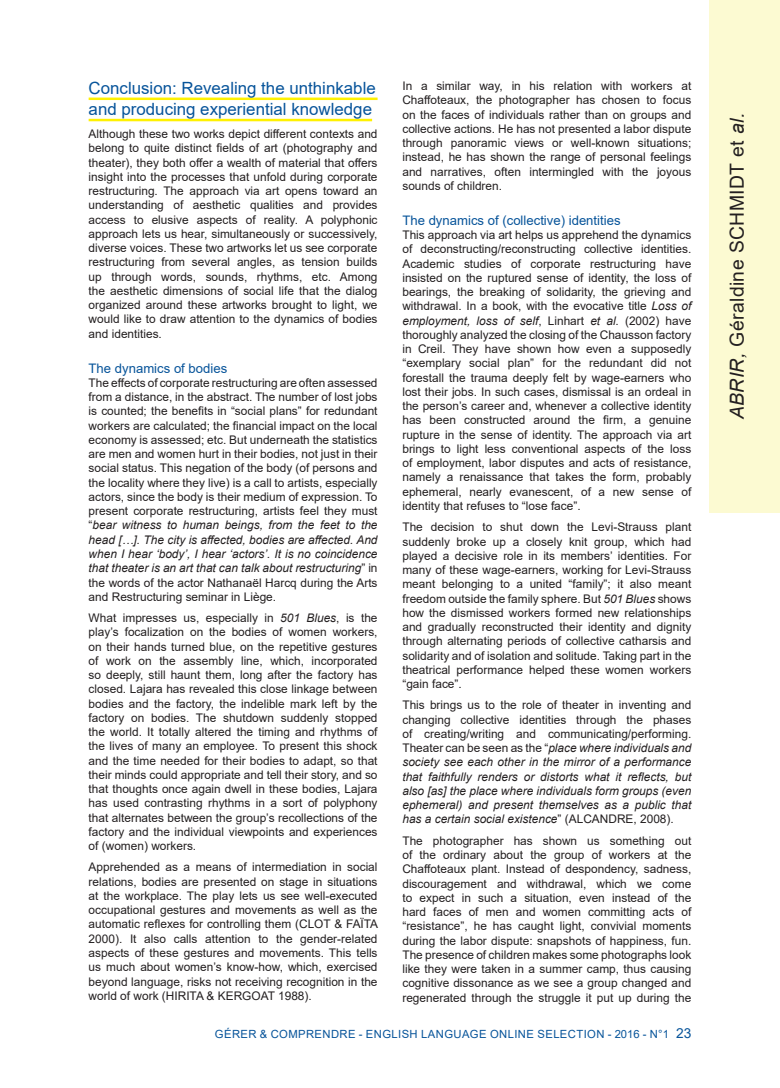
<style>
.page{position:relative;width:780px;height:1088px;background:#fff}
.page>*{position:absolute;margin:0;border:0;box-sizing:border-box;transform-origin:0 0}
.t1{font:19.38px "Arial";letter-spacing:.02em;color:#231f20}
.Titre_1{font:16.88px/21.2px "Arial";color:#07549a}
.Titre_2{font:13.12px "Arial";color:#07549a}
.texte_courant{font:11.88px/14.2px "Arial";color:#231f20;text-align:justify}
.texte_courant-2{font:italic 11.88px/14.2px "Arial";color:#231f20;text-align:justify}
.t2{font:11.25px "Arial";letter-spacing:.035em;color:#07549a}
.s1{font-style:italic}
.s2{font-style:normal}
.s3{font-size:13.75px}
</style>
<div class="page">
<div style="left:709px;top:0;width:71px;height:513px;background:#fcfad2"></div>
<hr style="left:89px;top:98px;width:288px;height:2px;background:#fff101">
<hr style="left:89px;top:119px;width:283px;height:2px;background:#fff101">
<p class="Titre_1" style="left:89px;top:77px;width:289px">Conclusion: Revealing the unthinkable and producing experiential knowledge</p>
<p class="texte_courant" style="left:89px;top:127px;width:290px">Although these two works depict different contexts and belong to quite distinct fields of art (photography and theater), they both offer a wealth of material that offers insight into the processes that unfold during corporate restructuring. The approach via art opens toward an understanding of aesthetic qualities and provides access to elusive aspects of reality. A polyphonic approach lets us hear, simultaneously or successively, diverse voices. These two artworks let us see corporate restructuring from several angles, as tension builds up through words, sounds, rhythms, etc. Among the aesthetic dimensions of social life that the dialog organized around these artworks brought to light, we would like to draw attention to the dynamics of bodies and identities.</p>
<p class="Titre_2" style="left:89px;top:359px;width:140px">The dynamics of bodies</p>
<p class="texte_courant" style="left:89px;top:376px;width:290px">The effects of corporate restructuring are often assessed from a distance, in the abstract. The number of lost jobs is counted; the benefits in “social plans” for redundant workers are calculated; the financial impact on the local economy is assessed; etc. But underneath the statistics are men and women hurt in their bodies, not just in their social status. This negation of the body (of persons and the locality where they live) is a call to artists, especially actors, since the body is their medium of expression. To present corporate restructuring, artists feel they must “<span class="s1">bear witness to human beings, from the feet to the head […]. The city is affected, bodies are affected. And when I hear ‘body’, I hear ‘actors’. It is no coincidence that theater is an art that can talk about restructuring</span>” in the words of the actor Nathanaël Harcq during the Arts and Restructuring seminar in Liège.</p>
<p class="texte_courant" style="left:89px;top:611px;width:290px">What impresses us, especially in <span class="s1">501 Blues</span>, is the play’s focalization on the bodies of women workers, on their hands turned blue, on the repetitive gestures of work on the assembly line, which, incorporated so deeply, still haunt them, long after the factory has closed. Lajara has revealed this close linkage between bodies and the factory, the indelible mark left by the factory on bodies. The shutdown suddenly stopped the world. It totally altered the timing and rhythms of the lives of many an employee. To present this shock and the time needed for their bodies to adapt, so that their minds could appropriate and tell their story, and so that thoughts once again dwell in these bodies, Lajara has used contrasting rhythms in a sort of polyphony that alternates between the group’s recollections of the factory and the individual viewpoints and experiences of (women) workers.</p>
<p class="texte_courant" style="left:89px;top:860px;width:291px">Apprehended as a means of intermediation in social relations, bodies are presented on stage in situations at the workplace. The play lets us see well-executed occupational gestures and movements as well as the automatic reflexes for controlling them (CLOT &amp; FAÏTA 2000). It also calls attention to the gender-related aspects of these gestures and movements. This tells us much about women’s know-how, which, exercised beyond language, risks not receiving recognition in the world of work (HIRITA &amp; KERGOAT 1988).</p>
<p class="texte_courant" style="left:402px;top:79px;width:290px">In a similar way, in his relation with workers at Chaffoteaux, the photographer has chosen to focus on the faces of individuals rather than on groups and collective actions. He has not presented a labor dispute through panoramic views or well-known situations; instead, he has shown the range of personal feelings and narratives, often intermingled with the joyous sounds of children.</p>
<p class="Titre_2" style="left:402px;top:211px;width:220px">The dynamics of (collective) identities</p>
<p class="texte_courant" style="left:402px;top:228px;width:290px">This approach via art helps us apprehend the dynamics of deconstructing/reconstructing collective identities.<br>Academic studies of corporate restructuring have insisted on the ruptured sense of identity, the loss of bearings, the breaking of solidarity, the grieving and withdrawal. In a book, with the evocative title <span class="s1">Loss of employment, loss of self</span>, Linhart <span class="s1">et al</span>. (2002) have thoroughly analyzed the closing of the Chausson factory in Creil. They have shown how even a supposedly “exemplary social plan” for the redundant did not forestall the trauma deeply felt by wage-earners who lost their jobs. In such cases, dismissal is an ordeal in the person’s career and, whenever a collective identity has been constructed around the firm, a genuine rupture in the sense of identity. The approach via art brings to light less conventional aspects of the loss of employment, labor disputes and acts of resistance, namely a renaissance that takes the form, probably ephemeral, nearly evanescent, of a new sense of identity that refuses to “lose face”.</p>
<p class="texte_courant" style="left:402px;top:520px;width:290px">The decision to shut down the Levi-Strauss plant suddenly broke up a closely knit group, which had played a decisive role in its members’ identities. For many of these wage-earners, working for Levi-Strauss meant belonging to a united “family”; it also meant freedom outside the family sphere. But <span class="s1">501 Blues</span> shows how the dismissed workers formed new relationships and gradually reconstructed their identity and dignity through alternating periods of collective catharsis and solidarity and of isolation and solitude. Taking part in the theatrical performance helped these women workers “gain face”.</p>
<p class="texte_courant-2" style="left:402px;top:698px;width:290px"><span class="s2">This brings us to the role of theater in inventing and changing collective identities through the phases of creating/writing and communicating/performing.<br>Theater can be seen as the “</span>place where individuals and society see each other in the mirror of a performance that faithfully renders or distorts what it reflects, but also [as] the place where individuals form groups (even ephemeral) and present themselves as a public that has a certain social existence<span class="s2">” (ALCANDRE, 2008).</span></p>
<p class="texte_courant" style="left:402px;top:833px;width:290px">The photographer has shown us something out of the ordinary about the group of workers at the Chaffoteaux plant. Instead of despondency, sadness, discouragement and withdrawal, which we come to expect in such a situation, even instead of the hard faces of men and women committing acts of “resistance”, he has caught light, convivial moments during the labor dispute: snapshots of happiness, fun.<br>The presence of children makes some photographs look like they were taken in a summer camp, thus causing cognitive dissonance as we see a group changed and regenerated through the struggle it put up during the</p>
<p class="t2" style="left:215px;top:1026px;width:478px">GÉRER &amp; COMPRENDRE - ENGLISH LANGUAGE ONLINE SELECTION - 2016 - N°1 <span class="s3">23</span></p>
<h1 class="t1" style="left:723px;top:419px;width:308px;rotate:-90deg"><span class="s1">ABRIR,</span> Géraldine SCHMIDT et <span class="s1">al.</span></h1>
</div>
